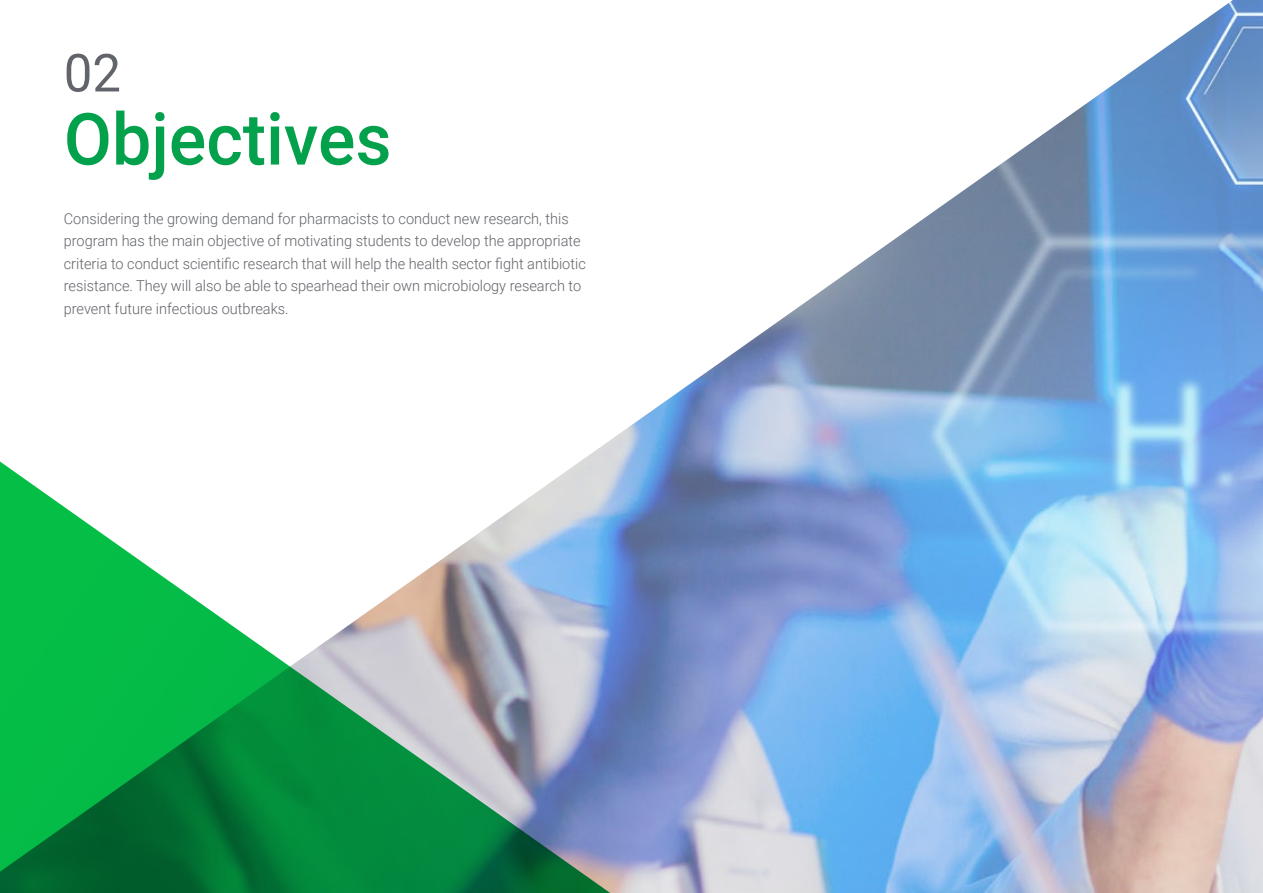
<style>
.page{position:relative;width:1263px;height:893px;background:#fff}
.page>*{position:absolute;margin:0;border:0;box-sizing:border-box;transform-origin:0 0}
.t1{font:500 72px "Roboto";color:#04a14d}
.t2{font:52.5px "Roboto";color:#61646a}
.t3{font:300 15px/22.5px "Roboto";color:#61646a}
</style>
<div class="page">
<img style="left:602px;top:0;width:661px;height:893px">
<svg style="left:0;top:446px;width:640px;height:447px"></svg>
<h2 class="t2" style="left:64px;top:36px;width:59px">02</h2>
<h1 class="t1" style="left:64px;top:89px;width:329px">Objectives</h1>
<p class="t3" style="left:64px;top:207px;width:524px">Considering the growing demand for pharmacists to conduct new research, this program has the main objective of motivating students to develop the appropriate criteria to conduct scientific research that will help the health sector fight antibiotic resistance. They will also be able to spearhead their own microbiology research to prevent future infectious outbreaks.</p>
</div>
